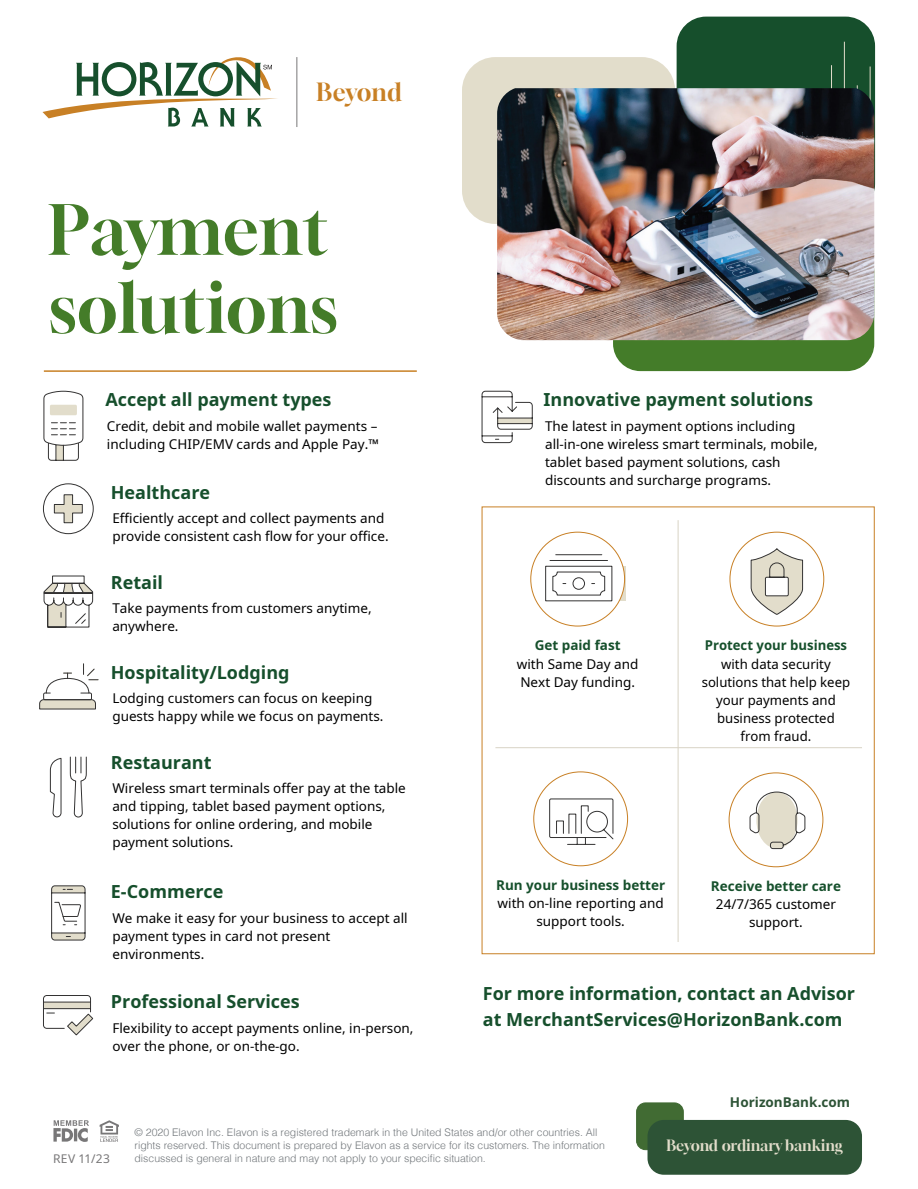
<style>
.page{position:relative;width:918px;height:1189px;background:#fff}
.page>*{position:absolute;margin:0;border:0;box-sizing:border-box;transform-origin:0 0}
.t1{font:67.5px/78px "Gloock";color:#447c29}
.t2{font:24px "Gloock";letter-spacing:.005em;color:#c88025}
.t3{font:700 18px/25.5px "Noto Sans";color:#164f2c}
.t4{font:15px "Gloock";color:#e2ddcb}
.t5{font:13.5px/18px "Noto Sans";color:#000}
.t6{font:700 13.5px "Noto Sans";color:#16502c}
.t7{font:700 13.5px "Noto Sans";color:#2d5336}
.t8{font:12px "Noto Sans";letter-spacing:.03em;color:#777677}
.t9{font:300 10.5px/12.6px "Helvetica";color:#71767a}
</style>
<div class="page">
<svg style="left:43px;top:57px;width:234px;height:69px"></svg>
<hr style="left:297px;top:57px;width:1px;height:70px;background:#787778">
<div style="left:613px;top:244px;width:261px;height:127px;background:#447c29;border-radius:27px"></div>
<div style="left:462px;top:57px;width:213px;height:167px;background:#e2ddcb;border-radius:33px"></div>
<svg style="left:53px;top:1120px;width:36px;height:21px"></svg>
<svg style="left:100px;top:1120px;width:19px;height:21px"></svg>
<div style="left:637px;top:1102px;width:46px;height:47px;background:#416b33;border-radius:9px"></div>
<div style="left:636px;top:1102px;width:48px;height:47px;border:1px solid #3f6932;border-radius:9px"></div>
<div style="left:648px;top:1119px;width:214px;height:55px;background:#2d5336;border-radius:16px"></div>
<hr style="left:44px;top:370px;width:373px;height:2px;background:#c88025">
<div style="left:677px;top:17px;width:198px;height:196px;background:#164f2c;border-radius:30px"></div>
<svg style="left:831px;top:41px;width:44px;height:172px"></svg>
<svg style="left:43px;top:390px;width:41px;height:71px"></svg>
<svg style="left:481px;top:390px;width:52px;height:53px"></svg>
<svg style="left:50px;top:756px;width:37px;height:61px"></svg>
<svg style="left:43px;top:483px;width:51px;height:51px"></svg>
<svg style="left:43px;top:575px;width:50px;height:52px"></svg>
<svg style="left:39px;top:663px;width:59px;height:46px"></svg>
<svg style="left:51px;top:885px;width:35px;height:55px"></svg>
<svg style="left:43px;top:995px;width:51px;height:40px"></svg>
<svg style="left:545px;top:554px;width:68px;height:47px"></svg>
<svg style="left:549px;top:798px;width:65px;height:46px"></svg>
<svg style="left:749px;top:791px;width:57px;height:58px"></svg>
<hr style="left:678px;top:520px;width:1px;height:421px;background:#d8d3c5">
<hr style="left:495px;top:747px;width:367px;height:1px;background:#d8d3c5">
<svg style="left:750px;top:548px;width:53px;height:67px"></svg>
<img style="left:497px;top:88px;width:377px;height:252px">
<h2 class="t2" style="left:317px;top:77px;width:87px">Beyond</h2>
<h1 class="t1" style="left:49px;top:194px;width:291px">Payment solutions</h1>
<h3 class="t3" style="left:105px;top:387px;width:228px">Accept all payment types</h3>
<p class="t5" style="left:107px;top:417px;width:273px">Credit, debit and mobile wallet payments – including CHIP/EMV cards and Apple Pay.™</p>
<h3 class="t3" style="left:111px;top:479px;width:101px">Healthcare</h3>
<p class="t5" style="left:112px;top:509px;width:278px">Efficiently accept and collect payments and provide consistent cash flow for your office.</p>
<h3 class="t3" style="left:111px;top:569px;width:54px">Retail</h3>
<p class="t5" style="left:112px;top:599px;width:261px">Take payments from customers anytime, anywhere.</p>
<h3 class="t3" style="left:111px;top:659px;width:180px">Hospitality/Lodging</h3>
<p class="t5" style="left:112px;top:689px;width:273px">Lodging customers can focus on keeping guests happy while we focus on payments.</p>
<h3 class="t3" style="left:111px;top:749px;width:102px">Restaurant</h3>
<p class="t5" style="left:112px;top:779px;width:295px">Wireless smart terminals offer pay at the table and tipping, tablet based payment options, solutions for online ordering, and mobile payment solutions.</p>
<h3 class="t3" style="left:111px;top:879px;width:114px">E-Commerce</h3>
<p class="t5" style="left:112px;top:909px;width:297px">We make it easy for your business to accept all payment types in card not present environments.</p>
<h3 class="t3" style="left:111px;top:988px;width:190px">Professional Services</h3>
<p class="t5" style="left:112px;top:1018px;width:303px">Flexibility to accept payments online, in-person, over the phone, or on-the-go.</p>
<h3 class="t3" style="left:544px;top:387px;width:271px">Innovative payment solutions</h3>
<p class="t5" style="left:545px;top:417px;width:274px">The latest in payment options including all-in-one wireless smart terminals, mobile, tablet based payment solutions, cash discounts and surcharge programs.</p>
<p class="t6" style="left:535px;top:636px;width:87px">Get paid fast</p>
<p class="t5" style="left:517px;top:654px;width:123px">with Same Day and<br>Next Day funding.</p>
<p class="t6" style="left:705px;top:636px;width:144px">Protect your business</p>
<p class="t5" style="left:702px;top:654px;width:150px;text-align:center">with data security solutions that help keep your payments and business protected from fraud.</p>
<p class="t6" style="left:496px;top:875px;width:171px">Run your business better</p>
<p class="t5" style="left:498px;top:894px;width:168px;text-align:center">with on-line reporting and support tools.</p>
<p class="t6" style="left:711px;top:876px;width:132px">Receive better care</p>
<p class="t5" style="left:716px;top:895px;width:122px;text-align:center">24/7/365 customer support.</p>
<h3 class="t3" style="left:483px;top:981px;width:374px">For more information, contact an Advisor at MerchantServices@HorizonBank.com</h3>
<p class="t8" style="left:53px;top:1149px;width:58px">REV 11/23</p>
<p class="t9" style="left:135px;top:1125px;width:472px">© 2020 Elavon Inc. Elavon is a registered trademark in the United States and/or other countries. All rights reserved. This document is prepared by Elavon as a service for its customers. The information discussed is general in nature and may not apply to your specific situation.</p>
<p class="t7" style="left:730px;top:1092px;width:122px">HorizonBank.com</p>
<p class="t4" style="left:666px;top:1135px;width:178px">Beyond ordinary banking</p>
</div>
